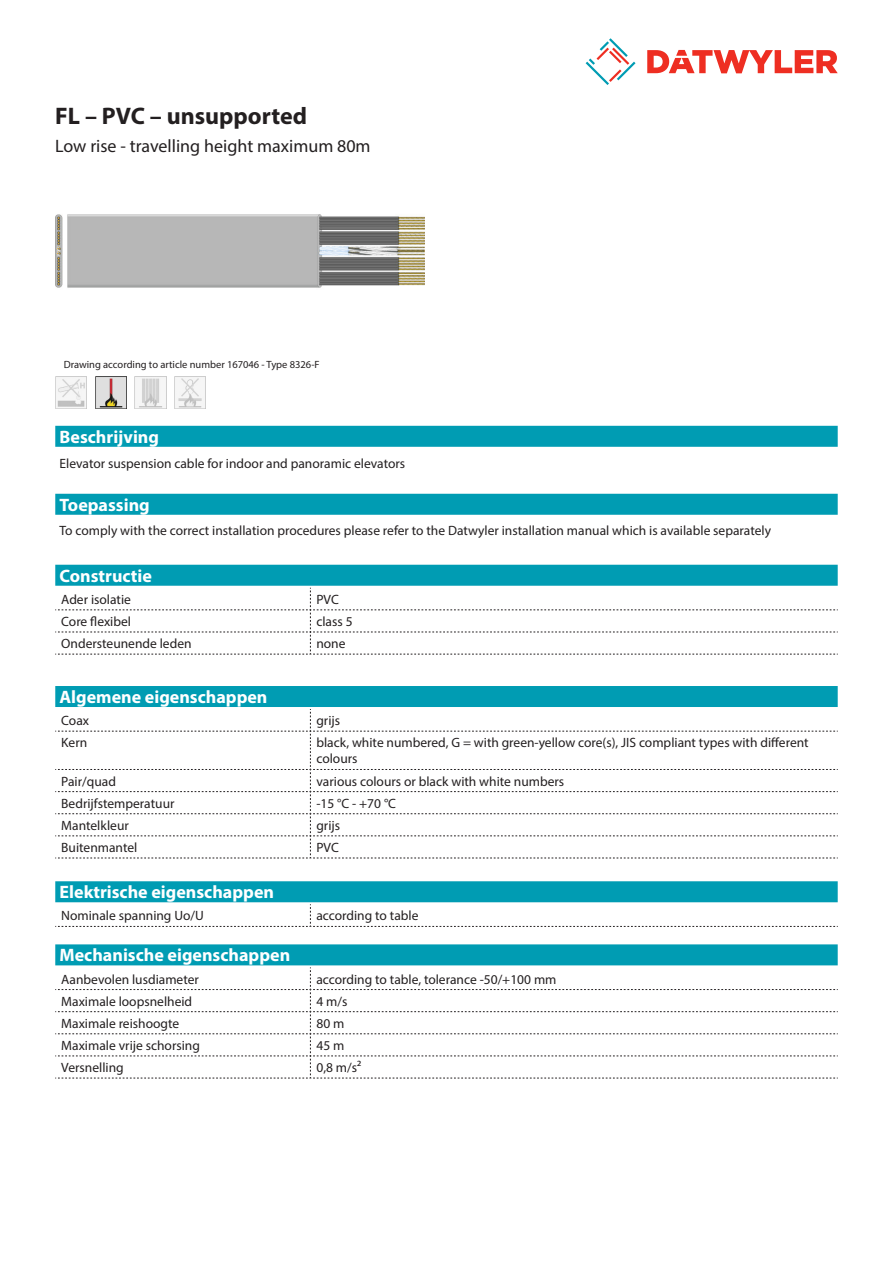
<style>
.page{position:relative;width:893px;height:1263px;background:#fff}
.page>*{position:absolute;margin:0;border:0;box-sizing:border-box;transform-origin:0 0}
.Product_Head{font:700 24px "Myriad Pro";color:#231f20}
.Standard_Head_Proper{font:700 18px "Myriad Pro";color:#fff}
.SubHead{font:18px "Myriad Pro";color:#231f20}
.myriad_light_propert{font:13.5px/16.2px "Myriad Pro";color:#231f20}
.Standard_text{font:13.5px "Myriad Pro";color:#231f20}
.imagetext{font:10.5px "Myriad Pro";color:#231f20}
</style>
<div class="page">
<svg style="left:586px;top:38px;width:49px;height:47px"></svg>
<svg style="left:647px;top:50px;width:191px;height:23px"></svg>
<div style="left:55px;top:565px;width:783px;height:21px;background:#009cb3"></div>
<svg style="left:55px;top:588px;width:783px;height:67px"></svg>
<img style="left:55px;top:214px;width:369px;height:74px">
<div style="left:55px;top:426px;width:783px;height:21px;background:#009cb3"></div>
<img style="left:174px;top:377px;width:32px;height:31px">
<img style="left:135px;top:377px;width:31px;height:31px">
<img style="left:95px;top:377px;width:31px;height:31px">
<img style="left:55px;top:377px;width:32px;height:31px">
<div style="left:55px;top:494px;width:783px;height:21px;background:#009cb3"></div>
<div style="left:55px;top:686px;width:783px;height:21px;background:#009cb3"></div>
<svg style="left:55px;top:709px;width:783px;height:150px"></svg>
<div style="left:55px;top:944px;width:783px;height:21px;background:#009cb3"></div>
<svg style="left:55px;top:967px;width:783px;height:112px"></svg>
<div style="left:55px;top:881px;width:783px;height:21px;background:#009cb3"></div>
<svg style="left:55px;top:904px;width:783px;height:23px"></svg>
<p class="Product_Head" style="left:55px;top:101px;width:253px">FL – PVC – unsupported</p>
<p class="SubHead" style="left:55px;top:135px;width:317px">Low rise - travelling height maximum 80m</p>
<p class="imagetext" style="left:64px;top:358px;width:257px">Drawing according to article number 167046 - Type 8326-F</p>
<p class="Standard_Head_Proper" style="left:60px;top:425px;width:101px">Beschrijving</p>
<p class="Standard_text" style="left:60px;top:455px;width:347px">Elevator suspension cable for indoor and panoramic elevators</p>
<p class="Standard_Head_Proper" style="left:60px;top:493px;width:92px">Toepassing</p>
<p class="Standard_text" style="left:60px;top:523px;width:713px">To comply with the correct installation procedures please refer to the Datwyler installation manual which is available separately</p>
<p class="Standard_Head_Proper" style="left:60px;top:564px;width:94px">Constructie</p>
<p class="myriad_light_propert" style="left:61px;top:591px;width:71px">Ader isolatie</p>
<p class="myriad_light_propert" style="left:316px;top:591px;width:24px">PVC</p>
<p class="myriad_light_propert" style="left:61px;top:613px;width:71px">Core flexibel</p>
<p class="myriad_light_propert" style="left:316px;top:613px;width:38px">class 5</p>
<p class="myriad_light_propert" style="left:61px;top:635px;width:132px">Ondersteunende leden</p>
<p class="myriad_light_propert" style="left:316px;top:635px;width:31px">none</p>
<p class="Standard_Head_Proper" style="left:60px;top:685px;width:209px">Algemene eigenschappen</p>
<p class="myriad_light_propert" style="left:61px;top:712px;width:29px">Coax</p>
<p class="myriad_light_propert" style="left:316px;top:712px;width:25px">grijs</p>
<p class="myriad_light_propert" style="left:61px;top:734px;width:28px">Kern</p>
<p class="myriad_light_propert" style="left:316px;top:734px;width:494px">black, white numbered, G = with green-yellow core(s), JIS compliant types with different colours</p>
<p class="myriad_light_propert" style="left:61px;top:773px;width:56px">Pair/quad</p>
<p class="myriad_light_propert" style="left:316px;top:773px;width:249px">various colours or black with white numbers</p>
<p class="myriad_light_propert" style="left:61px;top:795px;width:115px">Bedrijfstemperatuur</p>
<p class="myriad_light_propert" style="left:316px;top:795px;width:81px">-15 °C - +70 °C</p>
<p class="myriad_light_propert" style="left:61px;top:817px;width:69px">Mantelkleur</p>
<p class="myriad_light_propert" style="left:316px;top:817px;width:25px">grijs</p>
<p class="myriad_light_propert" style="left:61px;top:839px;width:78px">Buitenmantel</p>
<p class="myriad_light_propert" style="left:316px;top:839px;width:24px">PVC</p>
<p class="Standard_Head_Proper" style="left:60px;top:880px;width:216px">Elektrische eigenschappen</p>
<p class="myriad_light_propert" style="left:61px;top:907px;width:144px">Nominale spanning Uo/U</p>
<p class="myriad_light_propert" style="left:316px;top:907px;width:104px">according to table</p>
<p class="Standard_Head_Proper" style="left:60px;top:943px;width:232px">Mechanische eigenschappen</p>
<p class="myriad_light_propert" style="left:61px;top:971px;width:139px">Aanbevolen lusdiameter</p>
<p class="myriad_light_propert" style="left:316px;top:971px;width:242px">according to table, tolerance -50/+100 mm</p>
<p class="myriad_light_propert" style="left:61px;top:993px;width:132px">Maximale loopsnelheid</p>
<p class="myriad_light_propert" style="left:316px;top:993px;width:33px">4 m/s</p>
<p class="myriad_light_propert" style="left:61px;top:1015px;width:119px">Maximale reishoogte</p>
<p class="myriad_light_propert" style="left:316px;top:1015px;width:29px">80 m</p>
<p class="myriad_light_propert" style="left:61px;top:1037px;width:140px">Maximale vrije schorsing</p>
<p class="myriad_light_propert" style="left:316px;top:1037px;width:29px">45 m</p>
<p class="myriad_light_propert" style="left:61px;top:1059px;width:64px">Versnelling</p>
<p class="myriad_light_propert" style="left:316px;top:1059px;width:46px">0,8 m/s²</p>
</div>
